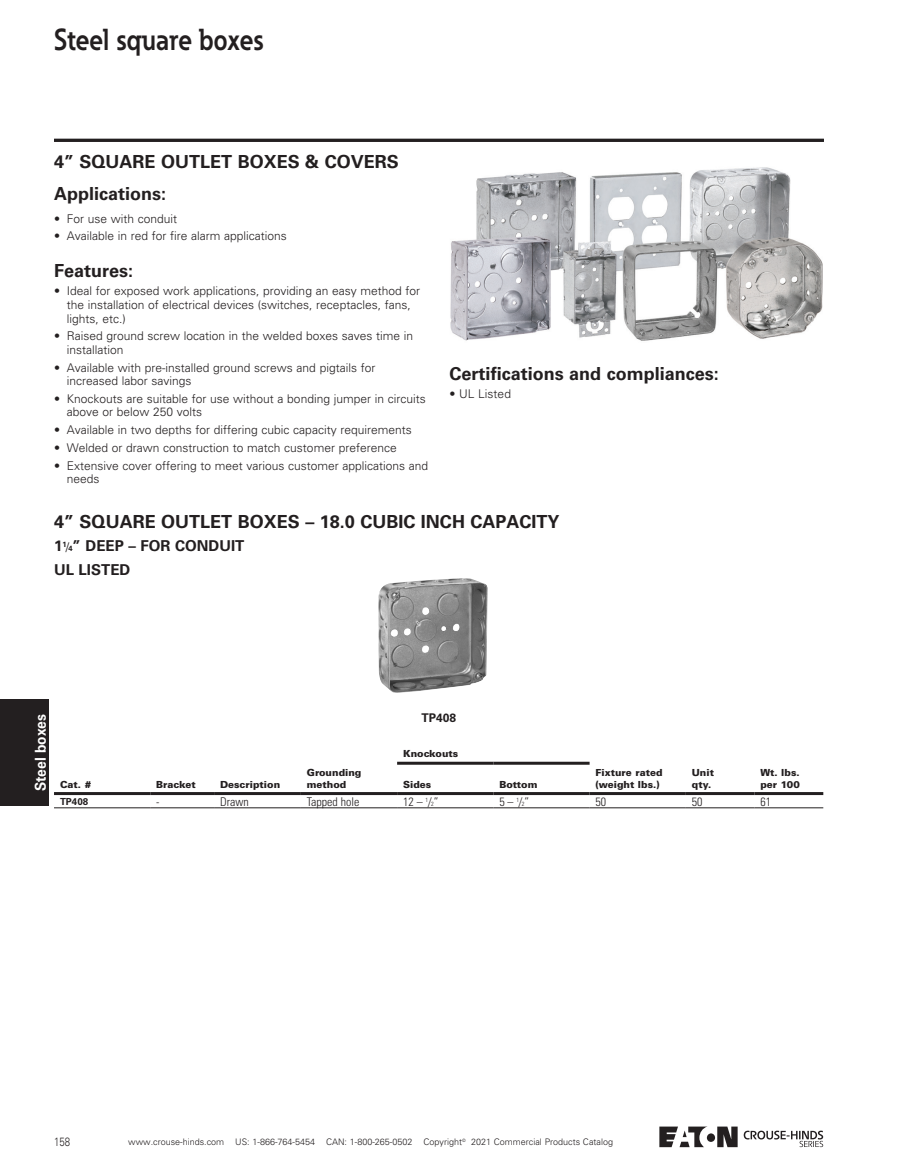
<style>
.page{position:relative;width:905px;height:1175px;background:#fff}
.page>*{position:absolute;margin:0;border:0;box-sizing:border-box;transform-origin:0 0}
.Product_Family{font:700 30px "Eaton";color:#231f20;scale:.86 1}
.Std_Table_Title{font:700 18px "Univers LT Std";color:#231f20}
.Std_Table_Subtitle{font:700 15px "Univers LT Std";color:#231f20}
.ThumbtabsLargeFont{font:700 15px "Univers LT Std";color:#fff;scale:.92 1}
.Bullet_List{font:300 12px/13.5px "Univers LT Std";color:#231f20}
.Overview{font:300 condensed 12px "Univers LT Std";color:#231f20}
.Std_Table_Cell_C{font:300 condensed 12px "Univers LT Std";color:#231f20}
.Image_Catno{font:700 12px "Univers LT Std";color:#231f20}
.Bullet_List-2{font:300 12px "Univers LT Std";color:#231f20;scale:.8 1}
.Overview-2{font:900 9.75px/11.2px "Univers LT Std";color:#231f20}
.CatNo_L{font:700 9.75px "Univers LT Std";color:#231f20}
.t1{font:300 9px "Univers LT Std";color:#231f20}
.s1{font-weight:300;font-size:12px}
.s2{font-size:7.5px}
.s3{font-size:6px}
</style>
<div class="page">
<div style="left:0;top:699px;width:49px;height:107px;background:#231f20"></div>
<div style="left:706px;top:1133px;width:9px;height:8px;background:#231f20;border-radius:50%"></div>
<svg style="left:717px;top:1126px;width:20px;height:21px"></svg>
<svg style="left:659px;top:1126px;width:48px;height:21px"></svg>
<svg style="left:743px;top:1130px;width:80px;height:17px"></svg>
<hr style="left:54px;top:139px;width:770px;height:3px;background:#231f20">
<img style="left:450px;top:167px;width:373px;height:174px">
<img style="left:378px;top:578px;width:110px;height:115px">
<hr style="left:54px;top:792px;width:96px;height:3px;background:#231f20">
<hr style="left:150px;top:792px;width:64px;height:3px;background:#231f20">
<hr style="left:214px;top:792px;width:87px;height:3px;background:#231f20">
<hr style="left:301px;top:792px;width:96px;height:3px;background:#231f20">
<hr style="left:397px;top:792px;width:96px;height:3px;background:#231f20">
<hr style="left:493px;top:792px;width:96px;height:3px;background:#231f20">
<hr style="left:589px;top:792px;width:96px;height:3px;background:#231f20">
<hr style="left:685px;top:792px;width:69px;height:3px;background:#231f20">
<hr style="left:754px;top:792px;width:69px;height:3px;background:#231f20">
<hr style="left:54px;top:807px;width:96px;height:1px;background:#231f20">
<hr style="left:150px;top:807px;width:64px;height:1px;background:#231f20">
<hr style="left:214px;top:807px;width:87px;height:1px;background:#231f20">
<hr style="left:301px;top:807px;width:96px;height:1px;background:#231f20">
<hr style="left:397px;top:807px;width:96px;height:1px;background:#231f20">
<hr style="left:493px;top:807px;width:96px;height:1px;background:#231f20">
<hr style="left:589px;top:807px;width:96px;height:1px;background:#231f20">
<hr style="left:685px;top:807px;width:69px;height:1px;background:#231f20">
<hr style="left:754px;top:807px;width:69px;height:1px;background:#231f20">
<hr style="left:397px;top:761px;width:96px;height:3px;background:#231f20">
<hr style="left:493px;top:761px;width:96px;height:3px;background:#231f20">
<p class="Product_Family" style="left:54px;top:20px;width:245px">Steel square boxes</p>
<p class="Std_Table_Title" style="left:54px;top:151px;width:346px">4” SQUARE OUTLET BOXES &amp; COVERS</p>
<p class="Std_Table_Title" style="left:54px;top:183px;width:114px">Applications:</p>
<p class="Bullet_List" style="left:54px;top:212px;width:125px">• For use with conduit</p>
<p class="Bullet_List" style="left:54px;top:229px;width:234px">• Available in red for fire alarm applications</p>
<p class="Std_Table_Title" style="left:54px;top:260px;width:81px">Features:</p>
<p class="Bullet_List" style="left:67px;top:284px;width:355px;text-indent:-13px">• Ideal for exposed work applications, providing an easy method for the installation of electrical devices (switches, receptacles, fans, lights, etc.)</p>
<p class="Bullet_List" style="left:67px;top:329px;width:348px;text-indent:-13px">• Raised ground screw location in the welded boxes saves time in installation</p>
<p class="Bullet_List" style="left:67px;top:360px;width:310px;text-indent:-13px">• Available with pre-installed ground screws and pigtails for increased labor savings</p>
<p class="Bullet_List" style="left:67px;top:392px;width:360px;text-indent:-13px">• Knockouts are suitable for use without a bonding jumper in circuits above or below 250 volts</p>
<p class="Bullet_List" style="left:54px;top:423px;width:359px">• Available in two depths for differing cubic capacity requirements</p>
<p class="Bullet_List" style="left:54px;top:441px;width:344px">• Welded or drawn construction to match customer preference</p>
<p class="Bullet_List" style="left:67px;top:458px;width:363px;text-indent:-13px">• Extensive cover offering to meet various customer applications and needs</p>
<p class="Std_Table_Title" style="left:449px;top:363px;width:271px">Certifications and compliances:</p>
<p class="Bullet_List" style="left:449px;top:387px;width:63px">• UL Listed</p>
<p class="Std_Table_Title" style="left:54px;top:511px;width:507px">4” SQUARE OUTLET BOXES – 18.0 CUBIC INCH CAPACITY</p>
<p class="Std_Table_Subtitle" style="left:54px;top:537px;width:192px">1<sup>1</sup><span class="s1">/</span><span class="s2">4</span>” DEEP – FOR CONDUIT</p>
<p class="Std_Table_Subtitle" style="left:54px;top:561px;width:78px">UL LISTED</p>
<p class="ThumbtabsLargeFont" style="left:32px;top:791px;width:85px;rotate:-90deg">Steel boxes</p>
<p class="Overview-2" style="left:60px;top:778px;width:33px">Cat. #</p>
<p class="Overview-2" style="left:156px;top:778px;width:41px">Bracket</p>
<p class="Overview-2" style="left:220px;top:778px;width:62px">Description</p>
<p class="Overview-2" style="left:307px;top:767px;width:56px">Grounding method</p>
<p class="Image_Catno" style="left:421px;top:710px;width:36px">TP408</p>
<p class="Overview-2" style="left:403px;top:748px;width:57px">Knockouts</p>
<p class="Overview-2" style="left:403px;top:778px;width:30px">Sides</p>
<p class="Overview-2" style="left:499px;top:778px;width:40px">Bottom</p>
<p class="Overview-2" style="left:595px;top:767px;width:68px">Fixture rated (weight lbs.)</p>
<p class="Overview-2" style="left:691px;top:767px;width:24px">Unit qty.</p>
<p class="Overview-2" style="left:760px;top:767px;width:41px">Wt. lbs. per 100</p>
<p class="CatNo_L" style="left:60px;top:795px;width:30px">TP408</p>
<p class="Overview" style="left:156px;top:794px;width:5px">-</p>
<p class="Overview" style="left:220px;top:794px;width:30px">Drawn</p>
<p class="Overview" style="left:307px;top:794px;width:54px">Tapped hole</p>
<p class="Std_Table_Cell_C" style="left:403px;top:794px;width:37px">12 – <sup>1</sup>/<span class="s3">2</span>”</p>
<p class="Std_Table_Cell_C" style="left:499px;top:794px;width:31px">5 – <sup>1</sup>/<span class="s3">2</span>”</p>
<p class="Overview" style="left:595px;top:794px;width:12px">50</p>
<p class="Overview" style="left:691px;top:794px;width:12px">50</p>
<p class="Overview" style="left:760px;top:794px;width:12px">61</p>
<p class="Bullet_List-2" style="left:54px;top:1134px;width:22px">158</p>
<p class="t1" style="left:128px;top:1136px;width:486px">www.crouse-hinds.com US: 1-866-764-5454 CAN: 1-800-265-0502 Copyright<sup>©</sup> 2021 Commercial Products Catalog</p>
</div>
